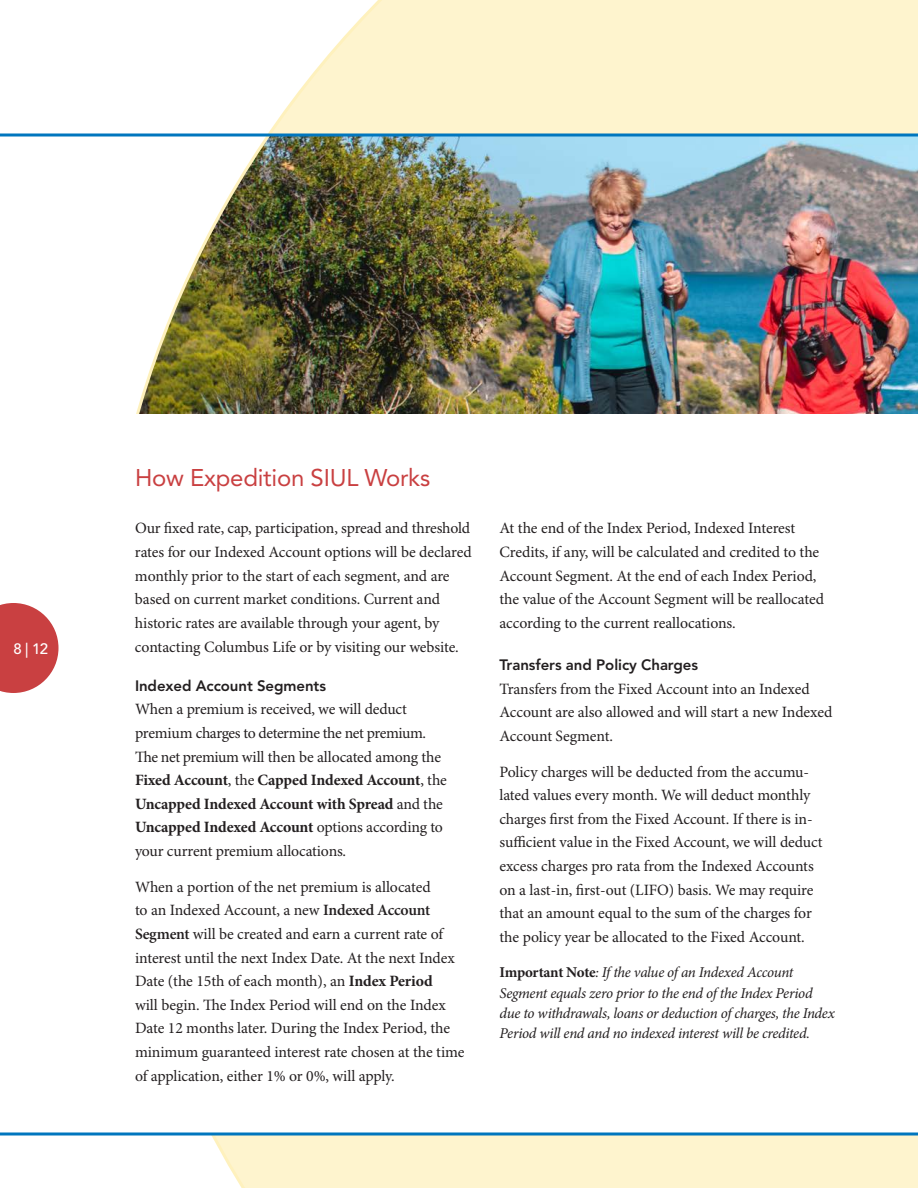
<style>
.page{position:relative;width:918px;height:1188px;background:#fff}
.page>*{position:absolute;margin:0;border:0;box-sizing:border-box;transform-origin:0 0}
.Lead-in-1{font:24px "Avenir LT Std";letter-spacing:-.01em;color:#c94041}
.t1{font:15.75px/23.7px "Minion Pro";letter-spacing:-.01em;color:#231f20}
.t2{font:italic 15px/20.2px "Minion Pro";letter-spacing:-.02em;color:#231f20}
.t3{font:800 15px "Avenir LT Std";letter-spacing:-.005em;color:#231f20}
.t4{font:500 15px "Avenir LT Std";color:#fff}
.s1{font-weight:700}
.s2{font-weight:600}
.s3{font-weight:700;font-style:normal}
</style>
<div class="page">
<div style="left:0;top:1134px;width:918px;height:54px;background:#fef4ce"></div>
<div style="left:0;top:0;width:918px;height:135px;background:#fef4ce"></div>
<img style="left:409px;top:136px;width:509px;height:278px">
<svg style="left:0;top:0;width:97px;height:1188px"></svg>
<img style="left:97px;top:0;width:312px;height:414px">
<svg style="left:97px;top:1136px;width:148px;height:52px;background:#fefdf8"></svg>
<div style="left:0;top:414px;width:230px;height:720px;background:#fff"></div>
<svg style="left:0;top:1132px;width:918px;height:4px;background:#3f96c9"></svg>
<hr style="left:0;top:134px;width:918px;height:2px;background:#0076be">
<svg style="left:0;top:603px;width:59px;height:90px"></svg>
<p class="t4" style="left:14px;top:640px;width:36px">8 | 12</p>
<p class="Lead-in-1" style="left:135px;top:464px;width:297px">How Expedition SIUL Works</p>
<p class="t1" style="left:135px;top:517px;width:338px">Our fixed rate, cap, participation, spread and threshold rates for our Indexed Account options will be declared monthly prior to the start of each segment, and are based on current market conditions. Current and historic rates are available through your agent, by contacting Columbus Life or by visiting our website.</p>
<p class="t3" style="left:135px;top:677px;width:193px">Indexed Account Segments</p>
<p class="t1" style="left:135px;top:698px;width:313px">When a premium is received, we will deduct premium charges to determine the net premium.<br>The net premium will then be allocated among the <span class="s1">Fixed Account</span>, the <span class="s1">Capped Indexed Account</span>, the <span class="s1">Uncapped Indexed Account with Spread</span> and the <span class="s1">Uncapped Indexed Account</span> options according to your current premium allocations.</p>
<p class="t1" style="left:135px;top:875px;width:331px">When a portion of the net premium is allocated<br>to an Indexed Account, a new <span class="s2">Indexed Account Segment</span> will be created and earn a current rate of interest until the next Index Date. At the next Index Date (the 15th of each month), an <span class="s1">Index Period<br></span>will begin. The Index Period will end on the Index Date 12 months later. During the Index Period, the minimum guaranteed interest rate chosen at the time of application, either 1% or 0%, will apply.</p>
<p class="t1" style="left:500px;top:517px;width:326px">At the end of the Index Period, Indexed Interest Credits, if any, will be calculated and credited to the Account Segment. At the end of each Index Period, the value of the Account Segment will be reallocated according to the current reallocations.</p>
<p class="t3" style="left:500px;top:656px;width:200px">Transfers and Policy Charges</p>
<p class="t1" style="left:500px;top:677px;width:334px">Transfers from the Fixed Account into an Indexed<br>Account are also allowed and will start a new Indexed<br>Account Segment.</p>
<p class="t1" style="left:500px;top:760px;width:325px">Policy charges will be deducted from the accumu&shy;lated values every month. We will deduct monthly charges first from the Fixed Account. If there is in&shy;sufficient value in the Fixed Account, we will deduct excess charges pro rata from the Indexed Accounts on a last-in, first-out (LIFO) basis. We may require that an amount equal to the sum of the charges for the policy year be allocated to the Fixed Account.</p>
<p class="t2" style="left:500px;top:962px;width:337px"><span class="s3">Important Note</span>: If the value of an Indexed Account Segment equals zero prior to the end of the Index Period due to withdrawals, loans or deduction of charges, the Index Period will end and no indexed interest will be credited.</p>
</div>
